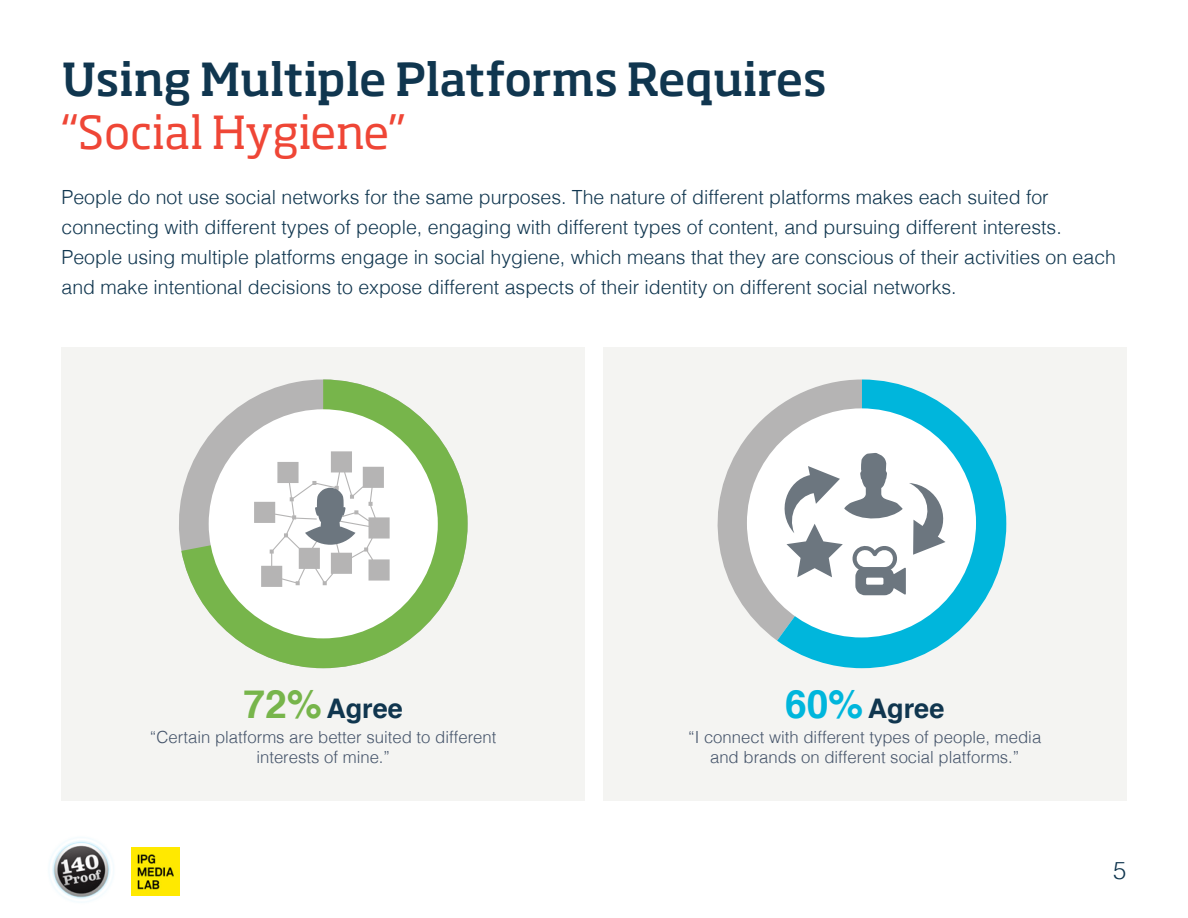
<style>
.page{position:relative;width:1188px;height:918px;background:#fff}
.page>*{position:absolute;margin:0;border:0;box-sizing:border-box;transform-origin:0 0}
.t1{font:500 45px "Soho Std";letter-spacing:-.01em;color:#10364f}
.t2{font:45px "Soho Std";letter-spacing:-.005em;color:#ef4636}
.t3{font:700 27px "Helvetica";color:#10364f}
.t4{font:300 24px "Helvetica";color:#10364f}
.t5{font:300 19.5px/30px "Helvetica";color:#10364f}
.t6{font:300 16.65px/20.1px "Helvetica";color:#46556b;text-align:center}
.s1{font-size:39px;color:#77b54b}
.s2{font-size:39px;color:#00b6dc}
</style>
<div class="page">
<div style="left:62px;top:347px;width:523px;height:454px;background:#f4f4f2"></div>
<div style="left:603px;top:347px;width:523px;height:454px;background:#f4f4f2"></div>
<svg style="left:777px;top:410px;width:229px;height:258px;fill:#00b6dc"></svg>
<div style="left:747px;top:408px;width:229px;height:229px;background:#fff;border-radius:50%"></div>
<svg style="left:717px;top:379px;width:234px;height:262px"></svg>
<svg style="left:181px;top:380px;width:287px;height:288px"></svg>
<div style="left:209px;top:409px;width:229px;height:229px;background:#fff;border-radius:50%"></div>
<svg style="left:254px;top:451px;width:136px;height:136px"></svg>
<img style="left:50px;top:840px;width:61px;height:59px">
<img style="left:131px;top:848px;width:48px;height:48px">
<h1 class="t1" style="left:62px;top:51px;width:767px">Using Multiple Platforms Requires</h1>
<h1 class="t2" style="left:62px;top:104px;width:345px">“Social Hygiene”</h1>
<p class="t5" style="left:62px;top:181px;width:1056px">People do not use social networks for the same purposes. The nature of different platforms makes each suited for connecting with different types of people, engaging with different types of content, and pursuing different interests.<br>People using multiple platforms engage in social hygiene, which means that they are conscious of their activities on each and make intentional decisions to expose different aspects of their identity on different social networks.</p>
<h2 class="t3" style="left:244px;top:686px;width:161px"><span class="s1">72%</span> Agree</h2>
<p class="t6" style="left:150px;top:726px;width:348px">“Certain platforms are better suited to different interests of mine.”</p>
<h2 class="t3" style="left:785px;top:686px;width:161px"><span class="s2">60%</span> Agree</h2>
<p class="t6" style="left:688px;top:726px;width:355px">“I connect with different types of people, media and brands on different social platforms.”</p>
<p class="t4" style="left:1113px;top:850px;width:15px">5</p>
</div>
